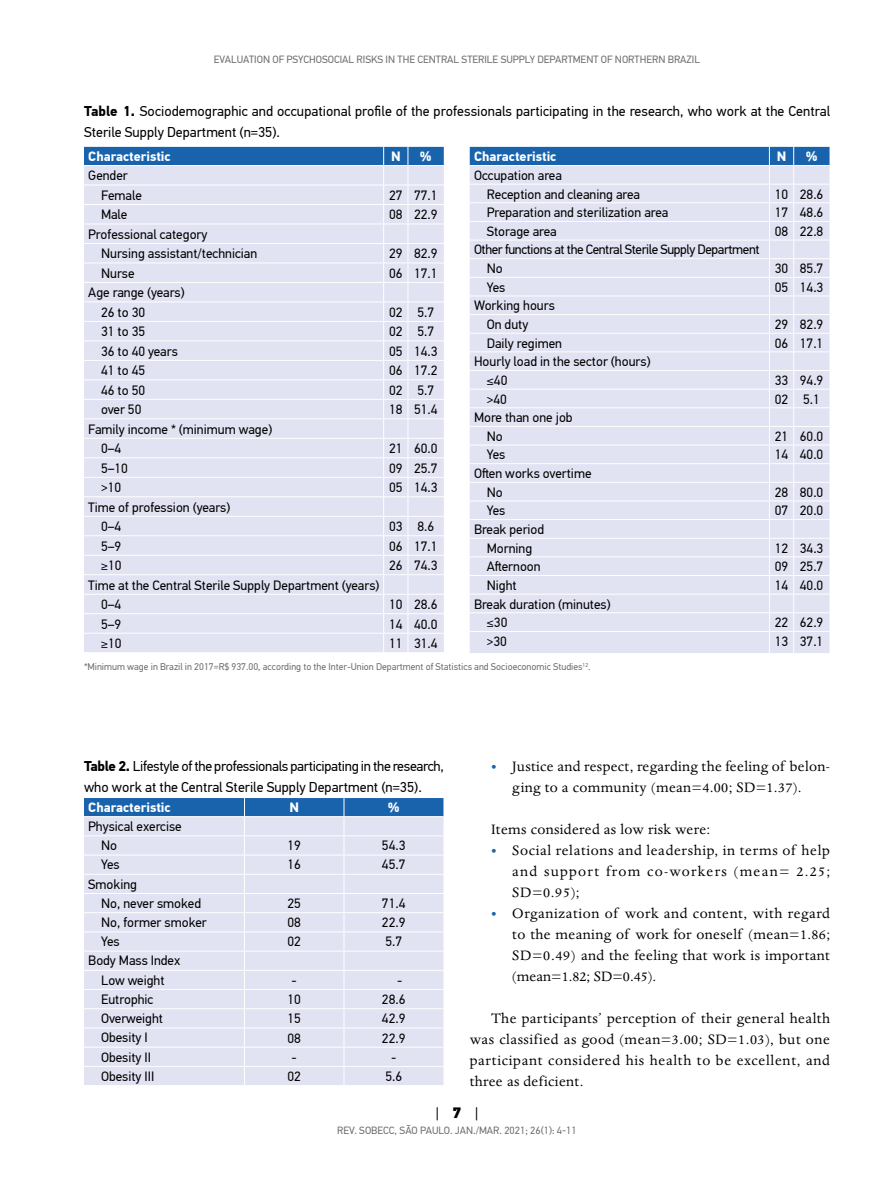
<style>
.page{position:relative;width:893px;height:1191px;background:#fff}
.page>*{position:absolute;margin:0;border:0;box-sizing:border-box;transform-origin:0 0}
.t1{font:15.75px/21px "Dante MT Std";letter-spacing:.02em;color:#000;text-align:justify}
.t2{font:15px "PF Din Text Pro";color:#000}
.t3{font:14.25px/21px "PF Din Text Pro";color:#000}
.t4{font:14.25px/21px "PF Din Text Pro";letter-spacing:-.02em;color:#000}
.t5{font:13.5px/18.6px "PF Din Text Pro";color:#000}
.t6{font:13.5px/18.6px "PF Din Text Pro";letter-spacing:-.03em;color:#000}
.t7{font:700 13.5px "PF Din Text Pro";color:#fff}
.t8{font:10.5px "PF Din Text Pro";color:#6d6e71}
.t9{font:9.75px "PF Din Text Pro";color:#6d6e71}
.s1{font-weight:700}
.s2{color:#1963ad}
.s3{font-weight:900}
</style>
<div class="page">
<svg style="left:84px;top:147px;width:360px;height:505px;background:#dbdef0"></svg>
<svg style="left:470px;top:147px;width:359px;height:506px;background:#dbdff0"></svg>
<hr style="left:794px;top:426px;width:35px;height:1px;background:#fff">
<svg style="left:84px;top:798px;width:359px;height:287px;background:#d6dbee"></svg>
<p class="t8" style="left:214px;top:53px;width:488px">EVALUATION OF PSYCHOSOCIAL RISKS IN THE CENTRAL STERILE SUPPLY DEPARTMENT OF NORTHERN BRAZIL</p>
<p class="t3" style="left:84px;top:100px;width:748px"><span class="s1">Table 1.</span> Sociodemographic and occupational profile of the professionals participating in the research, who work at the Central<br>Sterile Supply Department (n=35).</p>
<p class="t7" style="left:88px;top:148px;width:84px">Characteristic</p>
<p class="t7" style="left:391px;top:148px;width:11px">N</p>
<p class="t7" style="left:420px;top:148px;width:14px">%</p>
<p class="t5" style="left:101px;top:166px;width:42px;line-height:19.5px;text-indent:-13px">Gender<br>Female</p>
<p class="t5" style="left:389px;top:186px;width:50px">27 77.1</p>
<p class="t5" style="left:101px;top:205px;width:28px">Male</p>
<p class="t5" style="left:389px;top:205px;width:50px">08 22.9</p>
<p class="t5" style="left:101px;top:224px;width:158px;line-height:19.5px;text-indent:-13px">Professional category<br>Nursing assistant/technician</p>
<p class="t5" style="left:389px;top:244px;width:50px">29 82.9</p>
<p class="t5" style="left:101px;top:264px;width:35px">Nurse</p>
<p class="t5" style="left:389px;top:264px;width:50px">06 17.1</p>
<p class="t5" style="left:101px;top:283px;width:85px;line-height:19.5px;text-indent:-13px">Age range (years)<br>26 to 30</p>
<p class="t5" style="left:389px;top:303px;width:47px">02 5.7</p>
<p class="t5" style="left:101px;top:322px;width:46px">31 to 35</p>
<p class="t5" style="left:389px;top:322px;width:47px">02 5.7</p>
<p class="t5" style="left:101px;top:342px;width:78px">36 to 40 years</p>
<p class="t5" style="left:389px;top:342px;width:50px">05 14.3</p>
<p class="t5" style="left:101px;top:361px;width:46px">41 to 45</p>
<p class="t5" style="left:389px;top:361px;width:50px">06 17.2</p>
<p class="t5" style="left:101px;top:381px;width:46px">46 to 50</p>
<p class="t5" style="left:389px;top:381px;width:47px">02 5.7</p>
<p class="t5" style="left:101px;top:400px;width:42px">over 50</p>
<p class="t5" style="left:389px;top:400px;width:50px">18 51.4</p>
<p class="t5" style="left:101px;top:419px;width:173px;line-height:19.5px;text-indent:-13px">Family income * (minimum wage)<br>0–4</p>
<p class="t5" style="left:389px;top:439px;width:50px">21 60.0</p>
<p class="t5" style="left:101px;top:459px;width:28px">5–10</p>
<p class="t5" style="left:389px;top:459px;width:50px">09 25.7</p>
<p class="t5" style="left:101px;top:478px;width:22px">&gt;10</p>
<p class="t5" style="left:389px;top:478px;width:50px">05 14.3</p>
<p class="t5" style="left:101px;top:497px;width:131px;line-height:19.5px;text-indent:-13px">Time of profession (years)<br>0–4</p>
<p class="t5" style="left:389px;top:517px;width:47px">03 8.6</p>
<p class="t5" style="left:101px;top:537px;width:22px">5–9</p>
<p class="t5" style="left:389px;top:537px;width:50px">06 17.1</p>
<p class="t5" style="left:101px;top:556px;width:22px">≥10</p>
<p class="t5" style="left:389px;top:556px;width:50px">26 74.3</p>
<p class="t5" style="left:101px;top:575px;width:280px;line-height:19.5px;text-indent:-13px">Time at the Central Sterile Supply Department (years)<br>0–4</p>
<p class="t5" style="left:389px;top:595px;width:50px">10 28.6</p>
<p class="t5" style="left:101px;top:614px;width:22px">5–9</p>
<p class="t5" style="left:389px;top:614px;width:50px">14 40.0</p>
<p class="t5" style="left:101px;top:634px;width:22px">≥10</p>
<p class="t5" style="left:389px;top:634px;width:50px">11 31.4</p>
<p class="t7" style="left:474px;top:148px;width:84px">Characteristic</p>
<p class="t7" style="left:777px;top:148px;width:11px">N</p>
<p class="t7" style="left:805px;top:148px;width:14px">%</p>
<p class="t5" style="left:487px;top:166px;width:155px;text-indent:-13px">Occupation area<br>Reception and cleaning area</p>
<p class="t5" style="left:775px;top:185px;width:50px">10 28.6</p>
<p class="t5" style="left:487px;top:203px;width:183px">Preparation and sterilization area</p>
<p class="t5" style="left:775px;top:203px;width:50px">17 48.6</p>
<p class="t5" style="left:487px;top:222px;width:72px">Storage area</p>
<p class="t5" style="left:775px;top:222px;width:50px">08 22.8</p>
<p class="t6" style="left:487px;top:241px;width:274px;text-indent:-13px">Other functions at the Central Sterile Supply Department<br>No</p>
<p class="t5" style="left:775px;top:259px;width:50px">30 85.7</p>
<p class="t5" style="left:487px;top:278px;width:20px">Yes</p>
<p class="t5" style="left:775px;top:278px;width:50px">05 14.3</p>
<p class="t5" style="left:487px;top:296px;width:70px;text-indent:-13px">Working hours<br>On duty</p>
<p class="t5" style="left:775px;top:315px;width:50px">29 82.9</p>
<p class="t5" style="left:487px;top:334px;width:77px">Daily regimen</p>
<p class="t5" style="left:775px;top:334px;width:50px">06 17.1</p>
<p class="t5" style="left:487px;top:352px;width:165px;text-indent:-13px">Hourly load in the sector (hours) ≤40</p>
<p class="t5" style="left:775px;top:371px;width:50px">33 94.9</p>
<p class="t5" style="left:487px;top:390px;width:22px">&gt;40</p>
<p class="t5" style="left:775px;top:390px;width:47px">02 5.1</p>
<p class="t5" style="left:487px;top:408px;width:87px;text-indent:-13px">More than one job<br>No</p>
<p class="t5" style="left:775px;top:427px;width:50px">21 60.0</p>
<p class="t5" style="left:487px;top:445px;width:20px">Yes</p>
<p class="t5" style="left:775px;top:445px;width:50px">14 40.0</p>
<p class="t5" style="left:487px;top:464px;width:106px;text-indent:-13px">Often works overtime<br>No</p>
<p class="t5" style="left:775px;top:483px;width:50px">28 80.0</p>
<p class="t5" style="left:487px;top:501px;width:20px">Yes</p>
<p class="t5" style="left:775px;top:501px;width:50px">07 20.0</p>
<p class="t5" style="left:474px;top:520px;width:72px;text-align:center">Break period<br>Morning</p>
<p class="t5" style="left:775px;top:539px;width:50px">12 34.3</p>
<p class="t5" style="left:487px;top:557px;width:55px">Afternoon</p>
<p class="t5" style="left:775px;top:557px;width:50px">09 25.7</p>
<p class="t5" style="left:487px;top:576px;width:31px">Night</p>
<p class="t5" style="left:775px;top:576px;width:50px">14 40.0</p>
<p class="t5" style="left:487px;top:595px;width:125px;text-indent:-13px">Break duration (minutes) ≤30</p>
<p class="t5" style="left:775px;top:613px;width:50px">22 62.9</p>
<p class="t5" style="left:487px;top:632px;width:22px">&gt;30</p>
<p class="t5" style="left:775px;top:632px;width:50px">13 37.1</p>
<p class="t9" style="left:84px;top:661px;width:508px">*Minimum wage in Brazil in 2017=R$ 937.00, according to the Inter-Union Department of Statistics and Socioeconomic Studies<sup>12</sup>.</p>
<p class="t4" style="left:84px;top:755px;width:361px"><span class="s1">Table 2.</span> Lifestyle of the professionals participating in the research, who work at the Central Sterile Supply Department (n=35).</p>
<p class="t7" style="left:88px;top:799px;width:84px">Characteristic</p>
<p class="t7" style="left:289px;top:799px;width:11px">N</p>
<p class="t7" style="left:387px;top:799px;width:14px">%</p>
<p class="t5" style="left:101px;top:817px;width:82px;line-height:19.2px;text-indent:-13px">Physical exercise<br>No</p>
<p class="t5" style="left:287px;top:836px;width:15px">19</p>
<p class="t5" style="left:382px;top:836px;width:25px">54.3</p>
<p class="t5" style="left:101px;top:855px;width:20px">Yes</p>
<p class="t5" style="left:287px;top:855px;width:15px">16</p>
<p class="t5" style="left:382px;top:855px;width:25px">45.7</p>
<p class="t5" style="left:101px;top:874px;width:102px;line-height:19.2px;text-indent:-13px">Smoking<br>No, never smoked</p>
<p class="t5" style="left:287px;top:894px;width:15px">25</p>
<p class="t5" style="left:382px;top:894px;width:25px">71.4</p>
<p class="t5" style="left:101px;top:913px;width:107px">No, former smoker</p>
<p class="t5" style="left:287px;top:913px;width:15px">08</p>
<p class="t5" style="left:382px;top:913px;width:25px">22.9</p>
<p class="t5" style="left:101px;top:932px;width:20px">Yes</p>
<p class="t5" style="left:287px;top:932px;width:15px">02</p>
<p class="t5" style="left:385px;top:932px;width:18px">5.7</p>
<p class="t5" style="left:88px;top:951px;width:94px;line-height:19.2px;text-align:center">Body Mass Index<br>Low weight</p>
<p class="t5" style="left:292px;top:971px;width:7px">-</p>
<p class="t5" style="left:397px;top:971px;width:7px">-</p>
<p class="t5" style="left:101px;top:990px;width:54px">Eutrophic</p>
<p class="t5" style="left:287px;top:990px;width:15px">10</p>
<p class="t5" style="left:382px;top:990px;width:25px">28.6</p>
<p class="t5" style="left:101px;top:1009px;width:64px">Overweight</p>
<p class="t5" style="left:287px;top:1009px;width:15px">15</p>
<p class="t5" style="left:382px;top:1009px;width:25px">42.9</p>
<p class="t5" style="left:101px;top:1028px;width:48px">Obesity I</p>
<p class="t5" style="left:287px;top:1028px;width:15px">08</p>
<p class="t5" style="left:382px;top:1028px;width:25px">22.9</p>
<p class="t5" style="left:101px;top:1047px;width:52px">Obesity II</p>
<p class="t5" style="left:292px;top:1048px;width:7px">-</p>
<p class="t5" style="left:391px;top:1048px;width:7px">-</p>
<p class="t5" style="left:101px;top:1066px;width:55px">Obesity III</p>
<p class="t5" style="left:287px;top:1067px;width:15px">02</p>
<p class="t5" style="left:385px;top:1067px;width:18px">5.6</p>
<p class="t1" style="left:491px;top:755px;width:340px;text-align:center"><span class="s2">•</span> Justice and respect, regarding the feeling of belon&shy;ging to a community (mean=4.00; SD=1.37).</p>
<p class="t1" style="left:491px;top:818px;width:221px">Items considered as low risk were:</p>
<p class="t1" style="left:512px;top:839px;width:319px;text-indent:-21px"><span class="s2">•</span> Social relations and leadership, in terms of help and support from co-workers (mean= 2.25; SD=0.95);</p>
<p class="t1" style="left:512px;top:902px;width:319px;text-indent:-21px"><span class="s2">•</span> Organization of work and content, with regard to the meaning of work for oneself (mean=1.86; SD=0.49) and the feeling that work is important (mean=1.82; SD=0.45).</p>
<p class="t1" style="left:470px;top:1007px;width:362px;text-indent:21px">The participants’ perception of their general health was classified as good (mean=3.00; SD=1.03), but one participant considered his health to be excellent, and three as deficient.</p>
<p class="t2" style="left:436px;top:1103px;width:44px">| <span class="s3">7</span> |</p>
<p class="t8" style="left:337px;top:1124px;width:241px">REV. SOBECC, SÃO PAULO. JAN./MAR. 2021; 26(1): 4-11</p>
</div>
